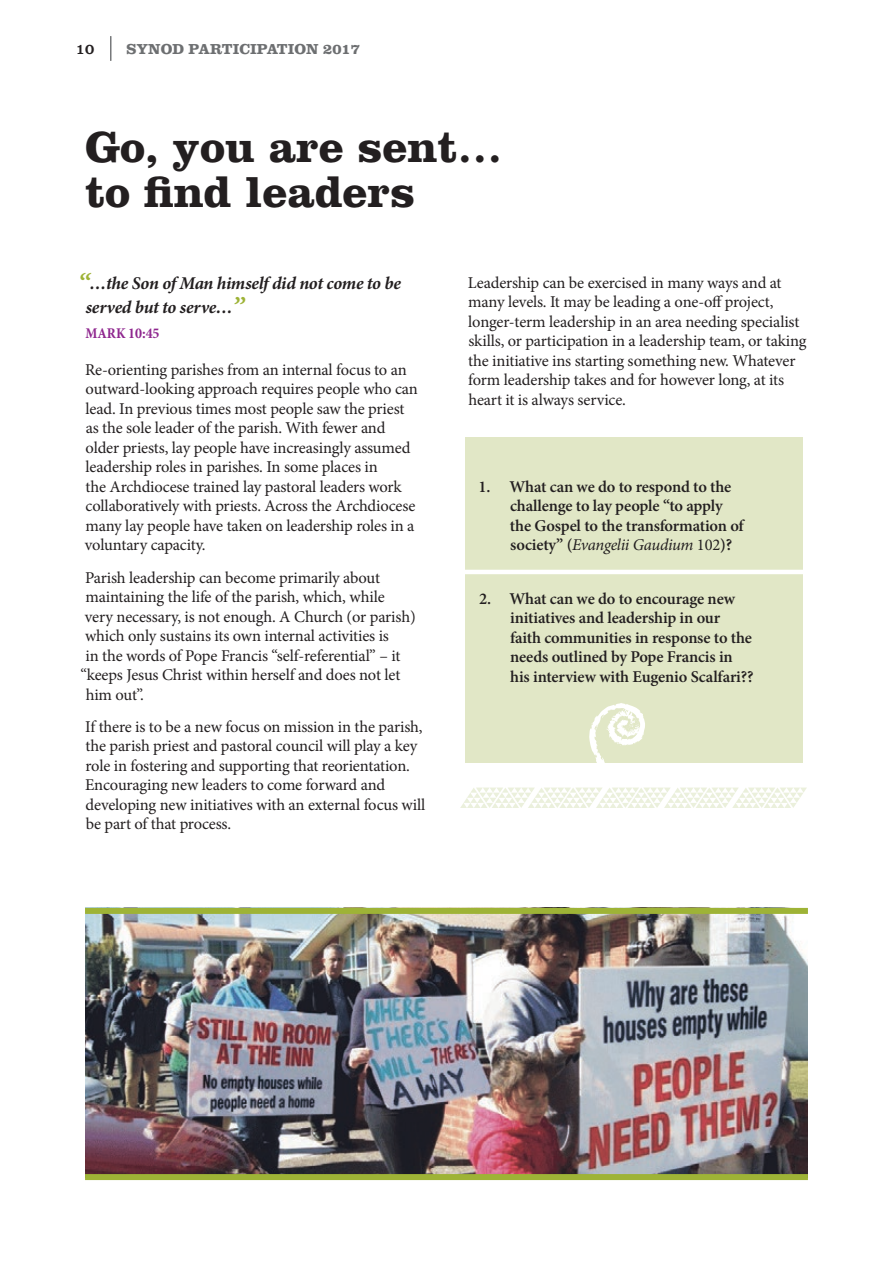
<style>
.page{position:relative;width:893px;height:1263px;background:#fff}
.page>*{position:absolute;margin:0;border:0;box-sizing:border-box;transform-origin:0 0}
.t1{font:700 45px/45px "Clarendon";color:#231f20}
.t2{font:italic 700 18px/24px "Minion Pro";letter-spacing:-.02em;color:#231f20}
.t3{font:16.5px/19.5px "Minion Pro";letter-spacing:-.01em;color:#231f20}
.t4{font:600 16.5px/19.5px "Minion Pro";letter-spacing:-.01em;color:#231f20}
.t5{font:700 15px "Clarendon";color:#6d6f71}
.t6{font:700 condensed 15px "Minion Pro";letter-spacing:-.005em;color:#8f278f}
.t7{font:15px "Clarendon";color:#231f20}
.s1{font-size:27px;color:#9eb336}
.s2{font-weight:400;font-style:italic}
.s3{font-weight:400}
</style>
<div class="page">
<div style="left:465px;top:437px;width:337px;height:325px;background:#e1e7c6"></div>
<img style="left:85px;top:914px;width:723px;height:260px">
<hr style="left:454px;top:570px;width:359px;height:4px;background:#fff">
<div style="left:85px;top:908px;width:723px;height:6px;background:#9eb336"></div>
<div style="left:85px;top:1174px;width:723px;height:6px;background:#9eb336"></div>
<svg style="left:111px;top:36px;width:1px;height:25px"></svg>
<svg style="left:460px;top:703px;width:347px;height:105px"></svg>
<p class="t7" style="left:76px;top:40px;width:20px">10</p>
<p class="t5" style="left:127px;top:40px;width:235px">SYNOD PARTICIPATION 2017</p>
<h1 class="t1" style="left:85px;top:124px;width:419px">Go, you are sent… to find leaders</h1>
<p class="t2" style="left:86px;top:271px;width:317px;text-indent:-8px"><span class="s1">“</span>…the Son of Man himself did not come to be served but to serve…<span class="s1">”</span></p>
<p class="t6" style="left:86px;top:323px;width:75px">MARK 10:45</p>
<p class="t3" style="left:85px;top:360px;width:334px">Re-orienting parishes from an internal focus to an outward-looking approach requires people who can lead. In previous times most people saw the priest as the sole leader of the parish. With fewer and older priests, lay people have increasingly assumed leadership roles in parishes. In some places in<br>the Archdiocese trained lay pastoral leaders work collaboratively with priests. Across the Archdiocese many lay people have taken on leadership roles in a voluntary capacity.</p>
<p class="t3" style="left:85px;top:568px;width:296px">Parish leadership can become primarily about</p>
<p class="t3" style="left:86px;top:587px;width:301px">maintaining the life of the parish, which, while</p>
<p class="t3" style="left:85px;top:607px;width:332px">very necessary, is not enough. A Church (or parish)</p>
<p class="t3" style="left:85px;top:626px;width:306px">which only sustains its own internal activities is</p>
<p class="t3" style="left:85px;top:646px;width:316px">in the words of Pope Francis “self-referential” – it</p>
<p class="t3" style="left:80px;top:665px;width:321px">“keeps Jesus Christ within herself and does not let</p>
<p class="t3" style="left:86px;top:685px;width:60px">him out”.</p>
<p class="t3" style="left:85px;top:717px;width:342px">If there is to be a new focus on mission in the parish, the parish priest and pastoral council will play a key role in fostering and supporting that reorientation.<br>Encouraging new leaders to come forward and developing new initiatives with an external focus will be part of that process.</p>
<p class="t3" style="left:468px;top:273px;width:340px">Leadership can be exercised in many ways and at many levels. It may be leading a one-off project, longer-term leadership in an area needing specialist skills, or participation in a leadership team, or taking the initiative ins starting something new. Whatever form leadership takes and for however long, at its heart it is always service.</p>
<p class="t4" style="left:510px;top:476px;width:235px;text-indent:-32px">1. What can we do to respond to the challenge to lay people “to apply the Gospel to the transformation of society” (<span class="s2">Evangelii Gaudium</span> <span class="s3">102</span>)?</p>
<p class="t4" style="left:510px;top:589px;width:245px;text-indent:-31px">2. What can we do to encourage new initiatives and leadership in our faith communities in response to the needs outlined by Pope Francis in his interview with Eugenio Scalfari??</p>
</div>
